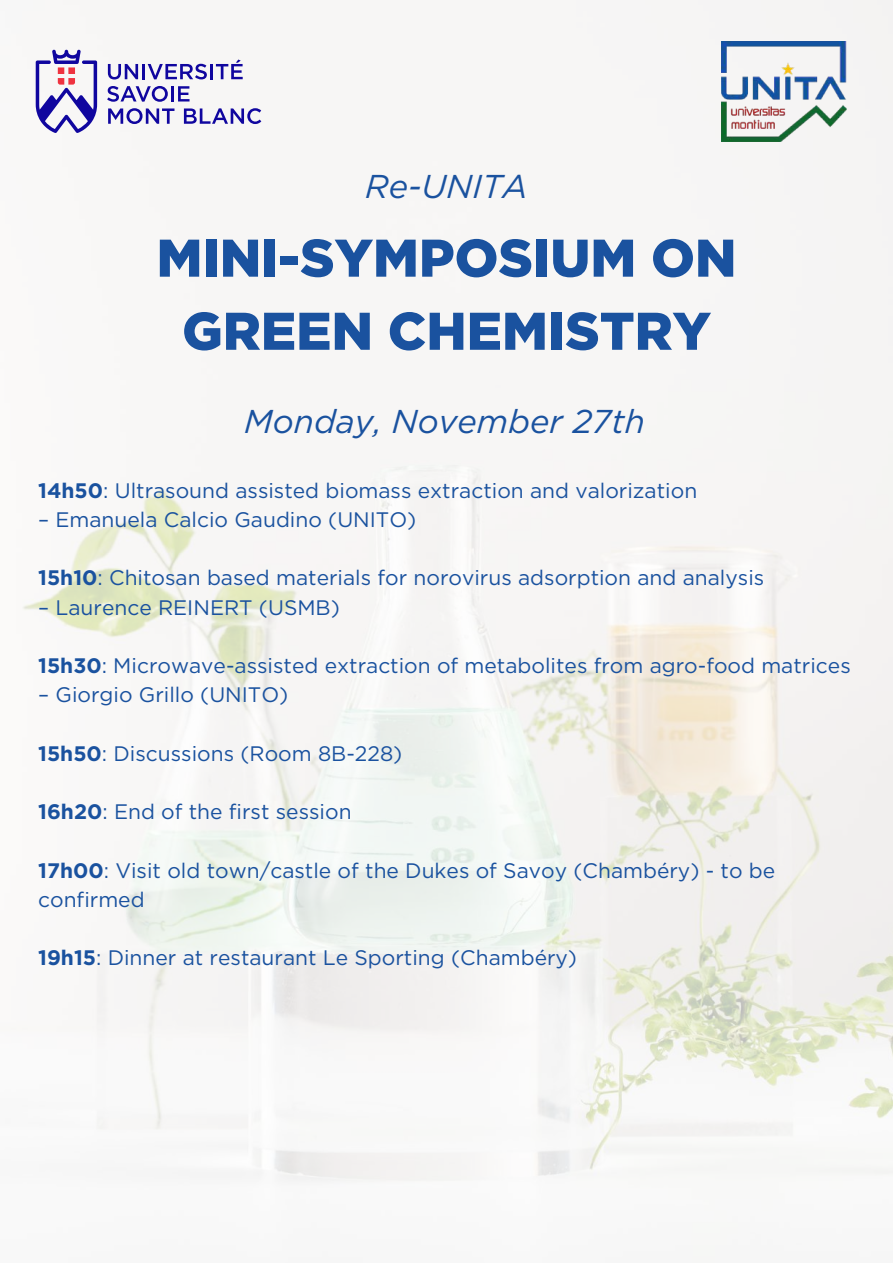
<style>
.page{position:relative;width:893px;height:1264px;background:#fff}
.page>*{position:absolute;margin:0;border:0;box-sizing:border-box;transform-origin:0 0}
.t1{font:900 52.95px/73.1px "Gotham";color:#1a529f;text-align:center}
.t2{font:italic 33px "Gotham";color:#1a529f}
.t3{font:21px/29.2px "Gotham";color:#1a529f}
.s1{font-weight:700}
</style>
<div class="page">
<img style="left:22px;top:0;width:870px;height:1182px">
<svg style="left:108px;top:64px;width:30px;height:15px"></svg>
<hr style="left:142px;top:64px;width:3px;height:15px;background:#10069f">
<svg style="left:148px;top:64px;width:59px;height:15px"></svg>
<hr style="left:210px;top:64px;width:3px;height:15px;background:#10069f">
<svg style="left:216px;top:60px;width:27px;height:19px"></svg>
<svg style="left:107px;top:86px;width:61px;height:16px"></svg>
<hr style="left:171px;top:86px;width:3px;height:15px;background:#10069f">
<svg style="left:178px;top:86px;width:11px;height:15px"></svg>
<svg style="left:108px;top:108px;width:66px;height:16px"></svg>
<svg style="left:184px;top:108px;width:77px;height:16px"></svg>
<svg style="left:36px;top:50px;width:61px;height:83px"></svg>
<img style="left:721px;top:41px;width:125px;height:100px">
<h2 class="t2" style="left:365px;top:166px;width:164px">Re-UNITA</h2>
<h1 class="t1" style="left:156px;top:224px;width:581px">MINI-SYMPOSIUM ON<br>GREEN CHEMISTRY</h1>
<h2 class="t2" style="left:244px;top:401px;width:402px">Monday, November 27th</h2>
<p class="t3" style="left:38px;top:475px;width:660px"><span class="s1">14h50</span>: Ultrasound assisted biomass extraction and valorization</p>
<p class="t3" style="left:38px;top:504px;width:379px">– Emanuela Calcio Gaudino (UNITO)</p>
<p class="t3" style="left:38px;top:563px;width:727px"><span class="s1">15h10</span>: Chitosan based materials for norovirus adsorption and analysis</p>
<p class="t3" style="left:38px;top:592px;width:303px">– Laurence REINERT (USMB)</p>
<p class="t3" style="left:38px;top:650px;width:814px"><span class="s1">15h30</span>: Microwave-assisted extraction of metabolites from agro-food matrices</p>
<p class="t3" style="left:38px;top:680px;width:252px">– Giorgio Grillo (UNITO)</p>
<p class="t3" style="left:38px;top:738px;width:365px"><span class="s1">15h50</span>: Discussions (Room 8B-228)</p>
<p class="t3" style="left:38px;top:797px;width:315px"><span class="s1">16h20</span>: End of the first session</p>
<p class="t3" style="left:38px;top:855px;width:738px"><span class="s1">17h00</span>: Visit old town/castle of the Dukes of Savoy (Chambéry) - to be confirmed</p>
<p class="t3" style="left:38px;top:943px;width:540px"><span class="s1">19h15</span>: Dinner at restaurant Le Sporting (Chambéry)</p>
</div>
